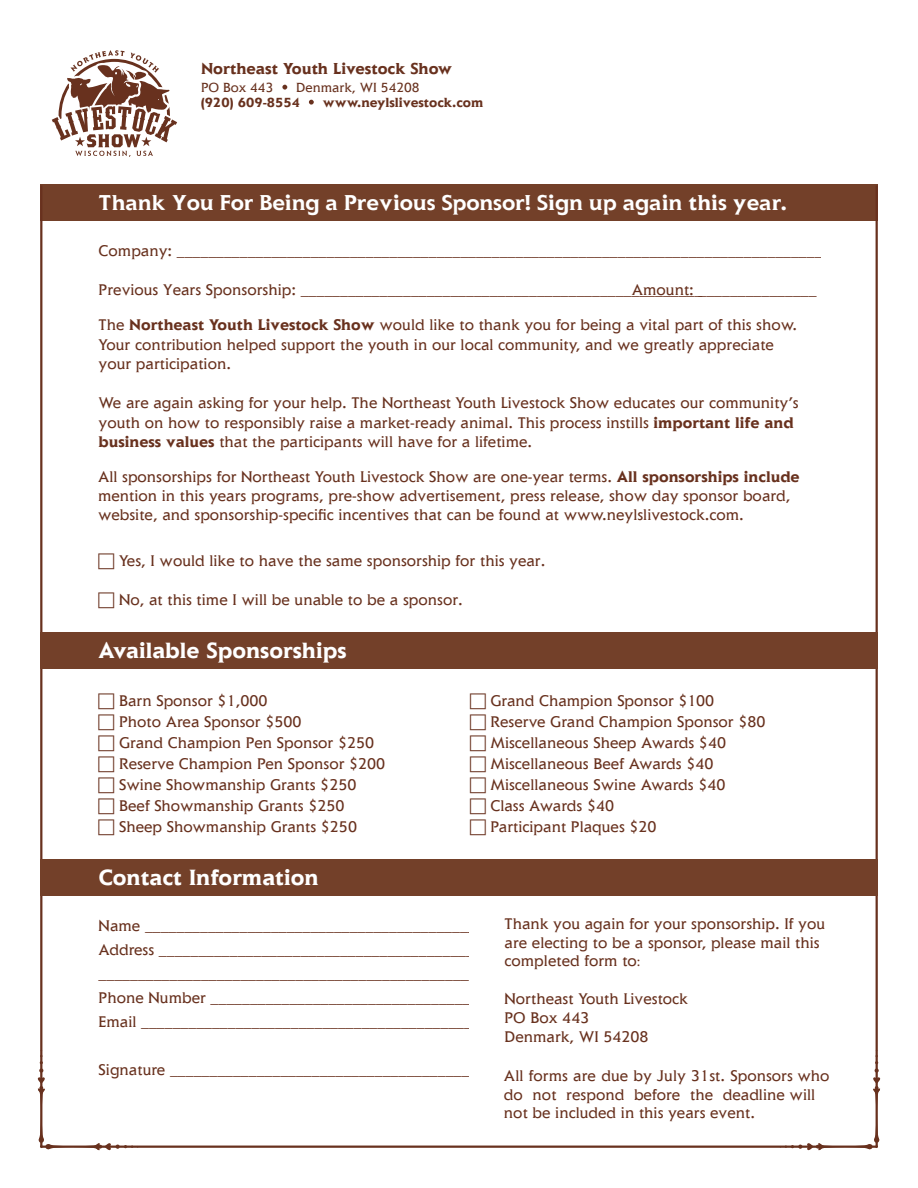
<style>
.page{position:relative;width:918px;height:1188px;background:#fff}
.page>*{position:absolute;margin:0;border:0;box-sizing:border-box;transform-origin:0 0}
.t1{font:22.5px "Elan AT Bold";color:#fff}
.t2{font:700 19.5px "Elan";color:#fff}
.t3{font:16.2px "Elan AT Bold";color:#68311e}
.t4{font:15.75px/21px "Elan AT Book";color:#68311e}
.t5{font:13.5px "Elan AT Bold";color:#68311e}
.t6{font:13.5px "Elan AT Book";color:#68311e}
.s1{font-family:"Elan AT Bold"}
.s2{font-family:"Minion Pro"}
</style>
<div class="page">
<div style="left:40px;top:185px;width:838px;height:36px;background:#734029"></div>
<hr style="left:876px;top:185px;width:2px;height:962px;background:#68311e">
<hr style="left:40px;top:185px;width:2px;height:962px;background:#68311e">
<hr style="left:41px;top:1146px;width:836px;height:2px;background:#68311e">
<svg style="left:780px;top:1050px;width:101px;height:101px"></svg>
<svg style="left:37px;top:1050px;width:101px;height:101px"></svg>
<div style="left:40px;top:632px;width:838px;height:36px;background:#734029"></div>
<div style="left:40px;top:859px;width:838px;height:36px;background:#734029"></div>
<svg style="left:282px;top:85px;width:5px;height:5px"></svg>
<svg style="left:309px;top:100px;width:5px;height:5px"></svg>
<svg style="left:52px;top:50px;width:125px;height:107px"></svg>
<p class="t3" style="left:201px;top:58px;width:253px">Northeast Youth Livestock Show</p>
<p class="t6" style="left:201px;top:79px;width:74px">PO Box 443</p>
<p class="t6" style="left:296px;top:79px;width:125px">Denmark, WI 54208</p>
<p class="t5" style="left:201px;top:94px;width:100px">(920) 609-8554</p>
<p class="t5" style="left:323px;top:94px;width:162px">www.neylslivestock.com</p>
<p class="t2" style="left:99px;top:189px;width:689px">Thank You For Being a Previous Sponsor! Sign up again this year.</p>
<p class="t4" style="left:99px;top:240px;width:725px">Company: __________________________________________________________________________________</p>
<p class="t4" style="left:99px;top:279px;width:605px">Previous Years Sponsorship: ___________________________________________________</p>
<p class="t4" style="left:632px;top:279px;width:186px">Amount: _______________</p>
<p class="t4" style="left:99px;top:315px;width:700px;line-height:19.5px">The <span class="s1">Northeast Youth Livestock Show</span> would like to thank you for being a vital part of this show.<br>Your contribution helped support the youth in our local community, and we greatly appreciate your participation.</p>
<p class="t4" style="left:99px;top:393px;width:701px;line-height:19.5px">We are again asking for your help. The Northeast Youth Livestock Show educates our community’s youth on how to responsibly raise a market-ready animal. This process instills <span class="s1">important life and business values</span> that the participants will have for a lifetime.</p>
<p class="t4" style="left:98px;top:467px;width:703px;line-height:18.9px">All sponsorships for Northeast Youth Livestock Show are one-year terms. <span class="s1">All sponsorships include </span>mention in this years programs, pre-show advertisement, press release, show day sponsor board, website, and sponsorship-specific incentives that can be found at www.neylslivestock.com.</p>
<p class="t4" style="left:119px;top:550px;width:428px">Yes, I would like to have the same sponsorship for this year.</p>
<p class="t4" style="left:119px;top:589px;width:345px">No, at this time I will be unable to be a sponsor.</p>
<h1 class="t1" style="left:99px;top:636px;width:249px">Available Sponsorships</h1>
<p class="t4" style="left:119px;top:690px;width:268px">Barn Sponsor $1,000<br>Photo Area Sponsor $500<br>Grand Champion Pen Sponsor $250<br>Reserve Champion Pen Sponsor $200<br>Swine Showmanship Grants $250<br>Beef Showmanship Grants $250<br>Sheep Showmanship Grants $250</p>
<p class="t4" style="left:490px;top:690px;width:277px">Grand Champion Sponsor $100<br>Reserve Grand Champion Sponsor $80<br>Miscellaneous Sheep Awards $40<br>Miscellaneous Beef Awards $40<br>Miscellaneous Swine Awards $40<br>Class Awards $40<br>Participant Plaques $20</p>
<h1 class="t1" style="left:99px;top:863px;width:222px">Contact Information</h1>
<p class="t4" style="left:99px;top:914px;width:391px;line-height:24px">Name ___________________________________________ Address _________________________________________ _________________________________________________ Phone Number ___________________________________ Email ____________________________________________</p>
<p class="t4" style="left:99px;top:1059px;width:396px">Signature _________________________________________</p>
<p class="t4" style="left:505px;top:914px;width:322px;line-height:18.9px">Thank you again for your sponsorship. If you are electing to be a sponsor, please mail this completed form to<span class="s2">:</span></p>
<p class="t4" style="left:505px;top:990px;width:185px;line-height:18.9px">Northeast Youth Livestock<br>PO Box 443<br>Denmark, WI 54208</p>
<p class="t4" style="left:504px;top:1066px;width:327px;line-height:18.9px">All forms are due by July 31st. Sponsors who do not respond before the deadline will not be included in this years event.</p>
</div>
